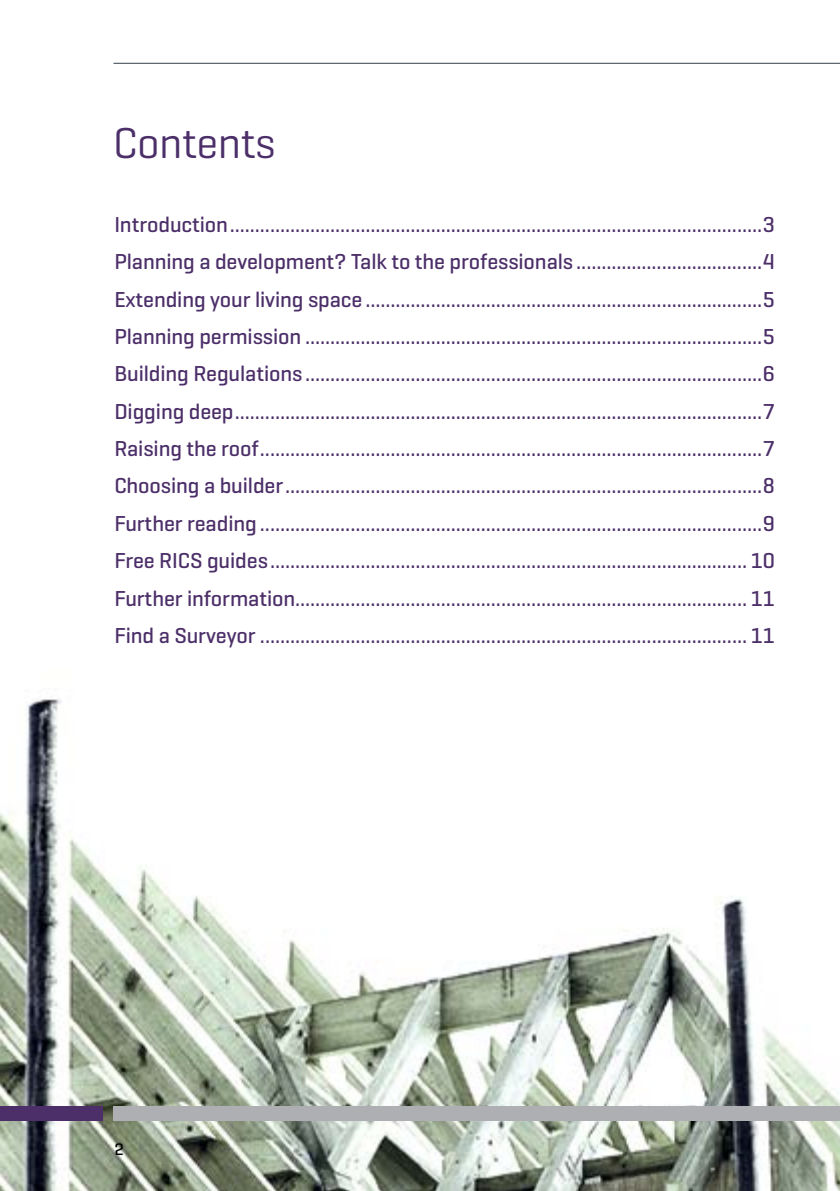
<style>
.page{position:relative;width:840px;height:1191px;background:#fff}
.page>*{position:absolute;margin:0;border:0;box-sizing:border-box;transform-origin:0 0}
.t1{font:44px "Geogrotesque";letter-spacing:-.01em;color:#4c2f69}
.t2{font:500 22px/37.4px "Geogrotesque";letter-spacing:-.005em;color:#4c2f69;text-align:justify}
.t3{font:500 17px "Geogrotesque";color:#000}
</style>
<div class="page">
<img style="left:0;top:62px;width:839px;height:1129px">
<hr style="left:113px;top:63px;width:726px;height:1px;background:#37424b">
<div style="left:113px;top:1106px;width:726px;height:14px;background:#adafb2"></div>
<div style="left:0;top:1106px;width:103px;height:14px;background:#4c2f69"></div>
<h1 class="t1" style="left:113px;top:115px;width:164px">Contents</h1>
<p class="t2" style="left:114px;top:205px;width:662px">Introduction..........................................................................................................3<br>Planning a development? Talk to the professionals .....................................4<br>Extending your living space ...............................................................................5<br>Planning permission ...........................................................................................5<br>Building Regulations ...........................................................................................6<br>Digging deep.........................................................................................................7<br>Raising the roof....................................................................................................7<br>Choosing a builder...............................................................................................8<br>Further reading ....................................................................................................9<br>Free RICS guides............................................................................................... 10<br>Further information.......................................................................................... 11<br>Find a Surveyor ................................................................................................. 11</p>
<p class="t3" style="left:114px;top:1138px;width:11px">2</p>
</div>
